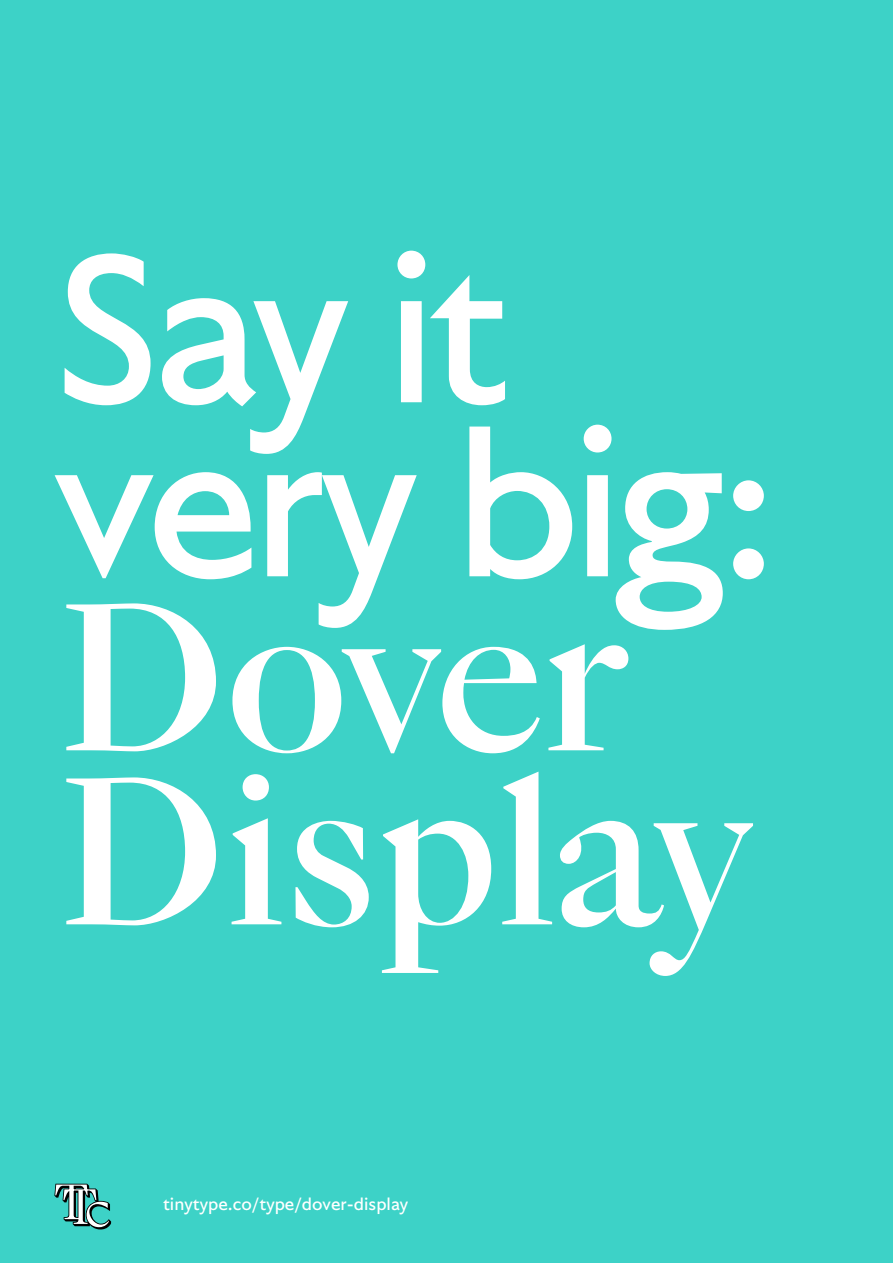
<style>
.page{position:relative;width:893px;height:1263px;background:#3dd2c7}
.page>*{position:absolute;margin:0;border:0;box-sizing:border-box;transform-origin:0 0}
.COVER_font_name{font:216px/210px "Dover Sans Display";color:#fff}
.COVER_font_name-2{font:216px "Dover Serif Display";color:#fff}
.BASE_font_name{font:18px "Dover Sans Text";color:#fff}
</style>
<div class="page">
<svg style="left:54px;top:1184px;width:57px;height:45px"></svg>
<p class="COVER_font_name" style="left:58px;top:243px;width:719px;line-height:174px">Say it very big:</p>
<h1 class="COVER_font_name" style="left:90px;top:381px;width:469px">BIG<br>TYPE</h1>
<p class="COVER_font_name-2" style="left:58px;top:543px;width:570px">Dover</p>
<p class="COVER_font_name-2" style="left:58px;top:717px;width:691px">Display</p>
<p class="BASE_font_name" style="left:163px;top:1190px;width:247px">tinytype.co/type/dover-display</p>
</div>
